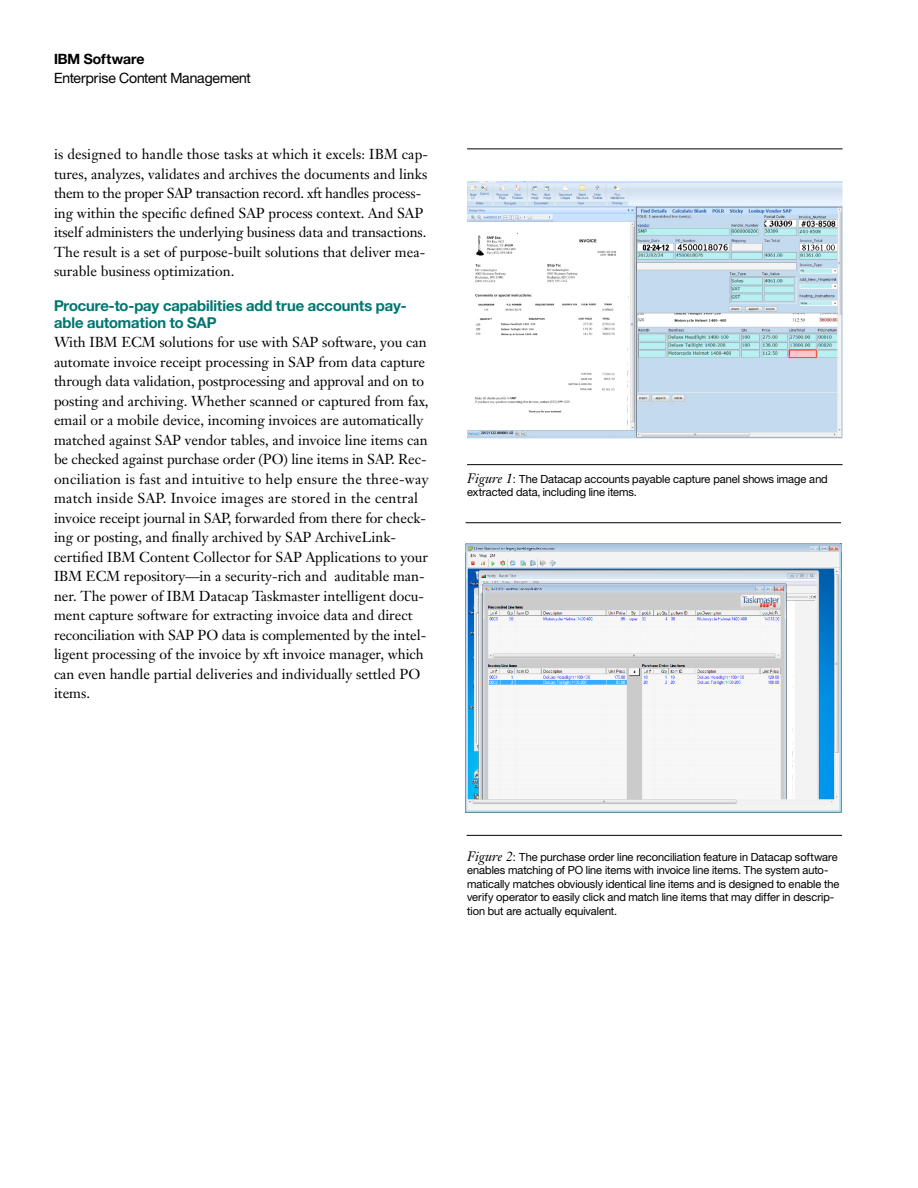
<style>
.page{position:relative;width:918px;height:1188px;background:#fff}
.page>*{position:absolute;margin:0;border:0;box-sizing:border-box;transform-origin:0 0}
._2B_sub_head_1__colo{font:700 15px/16.5px "Helv Neuefor IBM";color:#007670}
._2C_body{font:14.25px/19.5px "Janson Text LT Pro";color:#000}
.t1{font:14.25px "Helv Neuefor IBM";letter-spacing:-.01em;color:#000}
.t2{font:700 14.25px "Helv Neuefor IBM";color:#000}
._2E_figure_caption{font:11.25px/13.5px "Helv Neuefor IBM";color:#000}
.s1{font-family:"Janson Text LT Pro";font-style:italic;font-size:13.5px}
</style>
<div class="page">
<img style="left:467px;top:181px;width:376px;height:258px">
<img style="left:466px;top:543px;width:375px;height:269px">
<hr style="left:467px;top:148px;width:376px;height:1px;background:#000">
<hr style="left:467px;top:464px;width:376px;height:1px;background:#000">
<hr style="left:467px;top:835px;width:375px;height:1px;background:#000">
<hr style="left:466px;top:522px;width:375px;height:1px;background:#000">
<p class="t2" style="left:54px;top:50px;width:92px">IBM Software</p>
<p class="t1" style="left:54px;top:69px;width:198px">Enterprise Content Management</p>
<p class="_2C_body" style="left:54px;top:145px;width:376px">is designed to handle those tasks at which it excels: IBM cap&shy;tures, analyzes, validates and archives the documents and links them to the proper SAP transaction record. xft handles process&shy;ing within the specific defined SAP process context. And SAP itself administers the underlying business data and transactions.<br>The result is a set of purpose-built solutions that deliver mea&shy;surable business optimization.</p>
<p class="_2B_sub_head_1__colo" style="left:54px;top:297px;width:354px">Procure-to-pay capabilities add true accounts pay&shy;able automation to SAP</p>
<p class="_2C_body" style="left:54px;top:332px;width:376px">With IBM ECM solutions for use with SAP software, you can automate invoice receipt processing in SAP from data capture through data validation, postprocessing and approval and on to posting and archiving. Whether scanned or captured from fax, email or a mobile device, incoming invoices are automatically matched against SAP vendor tables, and invoice line items can be checked against purchase order (PO) line items in SAP. Rec&shy;onciliation is fast and intuitive to help ensure the three-way match inside SAP. Invoice images are stored in the central invoice receipt journal in SAP, forwarded from there for check&shy;ing or posting, and finally archived by SAP ArchiveLink&shy;certified IBM Content Collector for SAP Applications to your IBM ECM repository—in a security-rich and auditable man&shy;ner. The power of IBM Datacap Taskmaster intelligent docu&shy;ment capture software for extracting invoice data and direct reconciliation with SAP PO data is complemented by the intel&shy;ligent processing of the invoice by xft invoice manager, which can even handle partial deliveries and individually settled PO items.</p>
<p class="_2E_figure_caption" style="left:467px;top:472px;width:362px"><span class="s1">Figure 1</span>: The Datacap accounts payable capture panel shows image and extracted data, including line items.</p>
<p class="_2E_figure_caption" style="left:467px;top:850px;width:374px"><span class="s1">Figure 2</span>: The purchase order line reconciliation feature in Datacap software enables matching of PO line items with invoice line items. The system auto&shy;matically matches obviously identical line items and is designed to enable the verify operator to easily click and match line items that may differ in descrip&shy;tion but are actually equivalent.</p>
</div>
